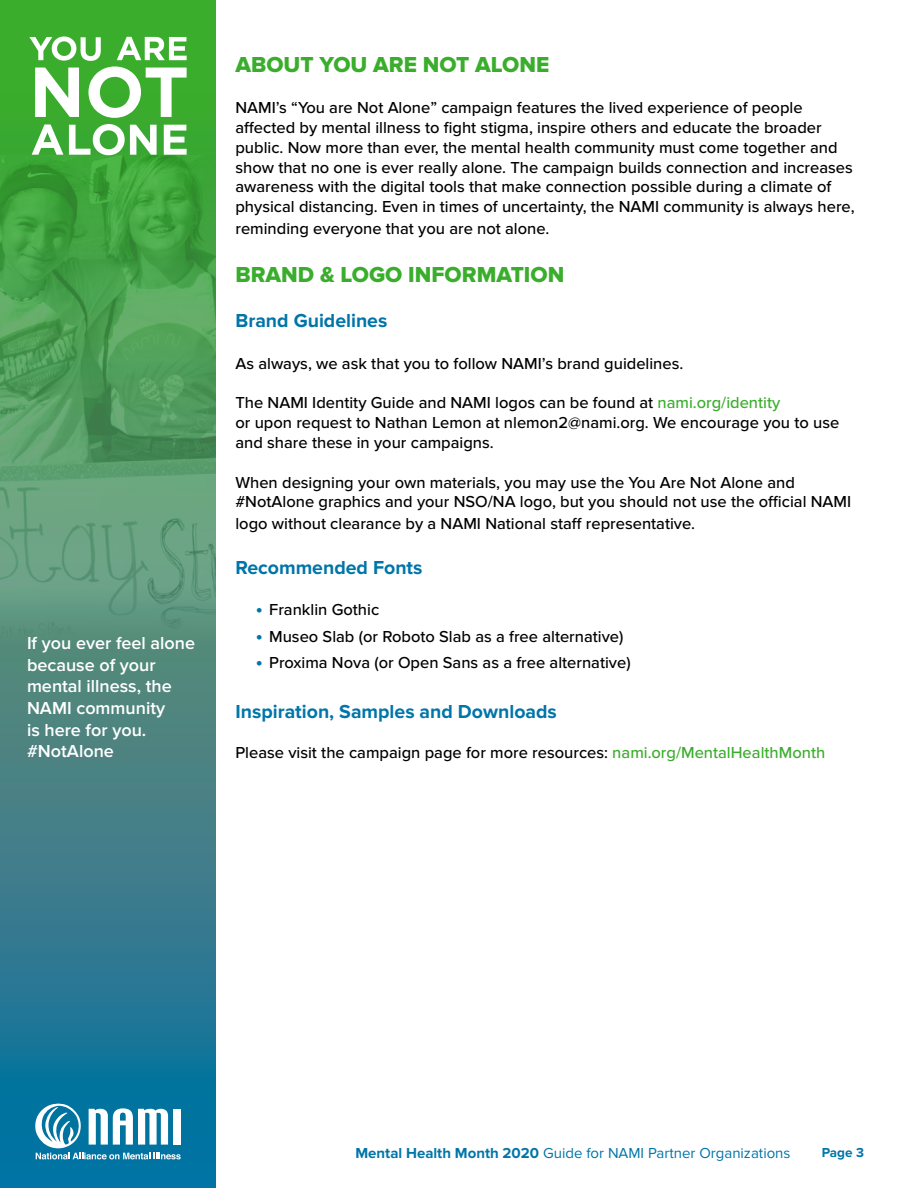
<style>
.page{position:relative;width:918px;height:1188px;background:#fff}
.page>*{position:absolute;margin:0;border:0;box-sizing:border-box;transform-origin:0 0}
.t1{font:22.5px "Proxima Nova Extrabld";color:#3aad2c}
.t2{font:700 19.5px "Proxima Nova";color:#0075a9}
.t3{font:600 18px/21.6px "Proxima Nova";color:#fff}
.t4{font:500 16.5px/19.8px "Proxima Nova";color:#000}
.t5{font:15px "Proxima Nova";color:#0075a9}
.t6{font:700 13.5px "Proxima Nova";color:#0075a9}
.s1{color:#3aad2c}
.s2{font-weight:700;font-size:19.5px;color:#0075a9}
.s3{font-weight:700}
</style>
<div class="page">
<svg style="left:0;top:0;width:216px;height:1188px;background:#338182"></svg>
<img style="left:0;top:155px;width:216px;height:491px">
<svg style="left:29px;top:36px;width:158px;height:119px"></svg>
<svg style="left:35px;top:1104px;width:146px;height:55px"></svg>
<p class="t3" style="left:27px;top:633px;width:170px">If you ever feel alone because of your mental illness, the<br>NAMI community<br>is here for you. #NotAlone</p>
<h1 class="t1" style="left:235px;top:51px;width:315px">ABOUT YOU ARE NOT ALONE</h1>
<p class="t4" style="left:235px;top:98px;width:621px">NAMI’s “You are Not Alone” campaign features the lived experience of people affected by mental illness to fight stigma, inspire others and educate the broader public. Now more than ever, the mental health community must come together and show that no one is ever really alone. The campaign builds connection and increases awareness with the digital tools that make connection possible during a climate of physical distancing. Even in times of uncertainty, the NAMI community is always here,</p>
<p class="t4" style="left:235px;top:219px;width:316px">reminding everyone that you are not alone.</p>
<h1 class="t1" style="left:235px;top:262px;width:330px">BRAND &amp; LOGO INFORMATION</h1>
<p class="t2" style="left:235px;top:310px;width:153px">Brand Guidelines</p>
<p class="t4" style="left:235px;top:354px;width:449px">As always, we ask that you to follow NAMI’s brand guidelines.</p>
<p class="t4" style="left:235px;top:394px;width:605px">The NAMI Identity Guide and NAMI logos can be found at <span class="s1">nami.org/identity<br></span>or upon request to Nathan Lemon at nlemon2@nami.org. We encourage you to use and share these in your campaigns.</p>
<p class="t4" style="left:235px;top:473px;width:617px">When designing your own materials, you may use the You Are Not Alone and #NotAlone graphics and your NSO/NA logo, but you should not use the official NAMI</p>
<p class="t4" style="left:235px;top:514px;width:461px">logo without clearance by a NAMI National staff representative.</p>
<p class="t2" style="left:235px;top:556px;width:189px">Recommended Fonts</p>
<p class="t4" style="left:256px;top:601px;width:125px"><span class="s2">•</span> Franklin Gothic</p>
<p class="t4" style="left:256px;top:627px;width:369px"><span class="s2">•</span> Museo Slab (or Roboto Slab as a free alternative)</p>
<p class="t4" style="left:256px;top:654px;width:377px"><span class="s2">•</span> Proxima Nova (or Open Sans as a free alternative)</p>
<p class="t2" style="left:235px;top:701px;width:323px">Inspiration, Samples and Downloads</p>
<p class="t4" style="left:235px;top:743px;width:591px">Please visit the campaign page for more resources: <span class="s1">nami.org/MentalHealthMonth</span></p>
<p class="t5" style="left:355px;top:1144px;width:437px"><span class="s3">Mental Health Month 2020</span> Guide for NAMI Partner Organizations</p>
<p class="t6" style="left:822px;top:1145px;width:44px">Page 3</p>
</div>
